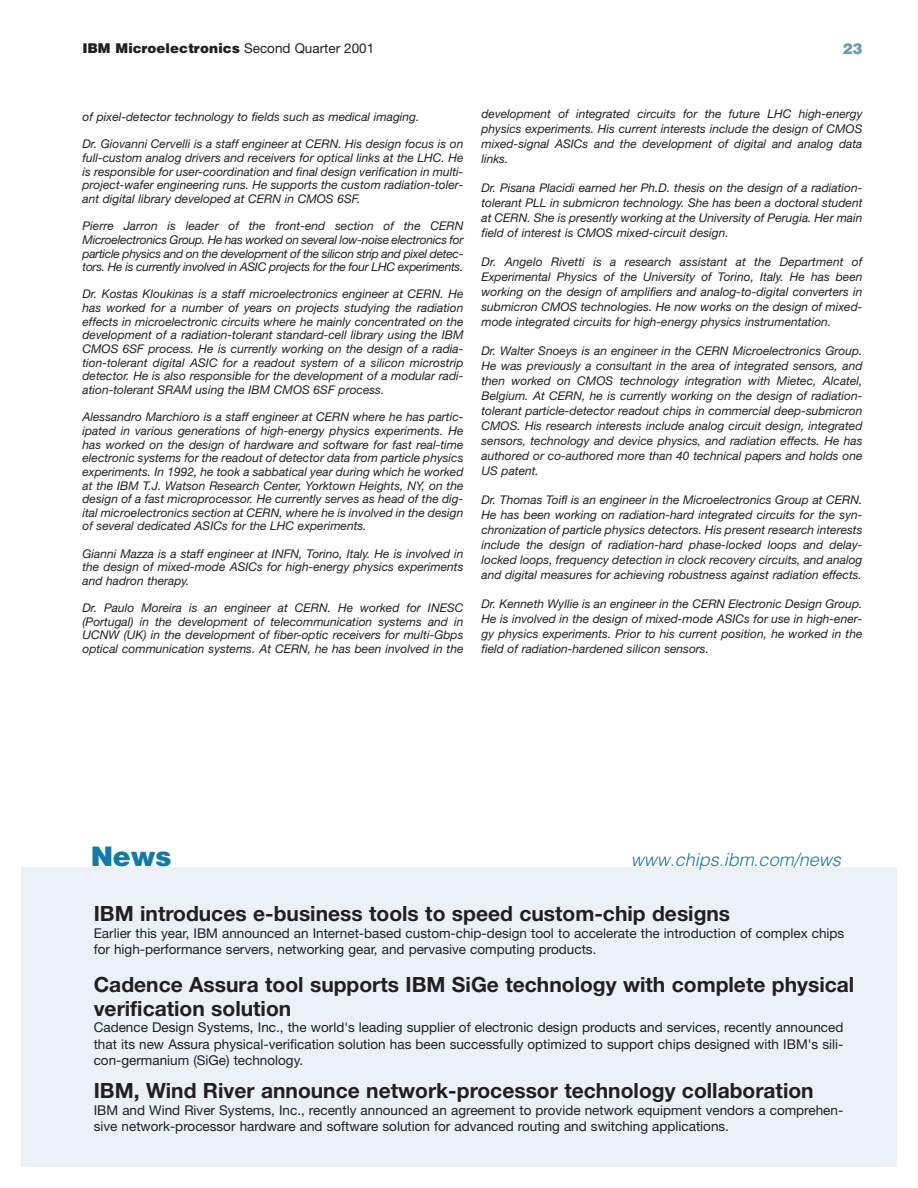
<style>
.page{position:relative;width:918px;height:1188px;background:#fff}
.page>*{position:absolute;margin:0;border:0;box-sizing:border-box;transform-origin:0 0}
.t1{font:900 27px "IBM Helvetica";color:#107aa8}
.t2{font:700 21px/24px "Helvetica Neue";color:#231f20}
.t3{font:italic 300 18px "IBM Helvetica";color:#107aa8}
.t4{font:900 15px "IBM Helvetica";color:#659bc1}
.t5{font:13.5px/16.5px "Helvetica Neue";color:#231f20}
.t6{font:900 13.5px "IBM Helvetica";color:#231f20}
.t7{font:italic 12px/13.6px "Helvetica Neue";color:#231f20;text-align:justify}
.s1{font-family:"Helvetica Neue";font-weight:400}
</style>
<div class="page">
<div style="left:21px;top:867px;width:876px;height:300px;background:#ebf1f7"></div>
<p class="t6" style="left:82px;top:43px;width:293px">IBM Microelectronics <span class="s1">Second Quarter 2001</span></p>
<p class="t4" style="left:842px;top:44px;width:22px">23</p>
<p class="t7" style="left:82px;top:111px;width:339px">of pixel-detector technology to fields such as medical imaging.</p>
<p class="t7" style="left:82px;top:139px;width:383px">Dr. Giovanni Cervelli is a staff engineer at CERN. His design focus is on full-custom analog drivers and receivers for optical links at the LHC. He is responsible for user-coordination and final design verification in multi&shy;project-wafer engineering runs. He supports the custom radiation-toler&shy;ant digital library developed at CERN in CMOS 6SF.</p>
<p class="t7" style="left:82px;top:220px;width:382px">Pierre Jarron is leader of the front-end section of the CERN Microelectronics Group. He has worked on several low-noise electronics for particle physics and on the development of the silicon strip and pixel detec&shy;tors. He is currently involved in ASIC projects for the four LHC experiments.</p>
<p class="t7" style="left:82px;top:288px;width:383px">Dr. Kostas Kloukinas is a staff microelectronics engineer at CERN. He has worked for a number of years on projects studying the radiation effects in microelectronic circuits where he mainly concentrated on the development of a radiation-tolerant standard-cell library using the IBM CMOS 6SF process. He is currently working on the design of a radia&shy;tion-tolerant digital ASIC for a readout system of a silicon microstrip detector. He is also responsible for the development of a modular radi&shy;ation-tolerant SRAM using the IBM CMOS 6SF process.</p>
<p class="t7" style="left:82px;top:411px;width:383px">Alessandro Marchioro is a staff engineer at CERN where he has partic&shy;ipated in various generations of high-energy physics experiments. He has worked on the design of hardware and software for fast real-time electronic systems for the readout of detector data from particle physics experiments. In 1992, he took a sabbatical year during which he worked at the IBM T.J. Watson Research Center, Yorktown Heights, NY, on the design of a fast microprocessor. He currently serves as head of the dig&shy;ital microelectronics section at CERN, where he is involved in the design of several dedicated ASICs for the LHC experiments.</p>
<p class="t7" style="left:82px;top:548px;width:383px">Gianni Mazza is a staff engineer at INFN, Torino, Italy. He is involved in the design of mixed-mode ASICs for high-energy physics experiments and hadron therapy.</p>
<p class="t7" style="left:82px;top:602px;width:383px">Dr. Paulo Moreira is an engineer at CERN. He worked for INESC (Portugal) in the development of telecommunication systems and in UCNW (UK) in the development of fiber-optic receivers for multi-Gbps optical communication systems. At CERN, he has been involved in the</p>
<p class="t7" style="left:482px;top:107px;width:383px;line-height:15.1px">development of integrated circuits for the future LHC high-energy physics experiments. His current interests include the design of CMOS mixed-signal ASICs and the development of digital and analog data links.</p>
<p class="t7" style="left:482px;top:181px;width:383px;line-height:15.1px">Dr. Pisana Placidi earned her Ph.D. thesis on the design of a radiation&shy;tolerant PLL in submicron technology. She has been a doctoral student at CERN. She is presently working at the University of Perugia. Her main field of interest is CMOS mixed-circuit design.</p>
<p class="t7" style="left:482px;top:255px;width:382px;line-height:15.1px">Dr. Angelo Rivetti is a research assistant at the Department of Experimental Physics of the University of Torino, Italy. He has been working on the design of amplifiers and analog-to-digital converters in submicron CMOS technologies. He now works on the design of mixed&shy;mode integrated circuits for high-energy physics instrumentation.</p>
<p class="t7" style="left:482px;top:344px;width:383px;line-height:15.1px">Dr. Walter Snoeys is an engineer in the CERN Microelectronics Group.<br>He was previously a consultant in the area of integrated sensors, and then worked on CMOS technology integration with Mietec, Alcatel, Belgium. At CERN, he is currently working on the design of radiation&shy;tolerant particle-detector readout chips in commercial deep-submicron CMOS. His research interests include analog circuit design, integrated sensors, technology and device physics, and radiation effects. He has authored or co-authored more than 40 technical papers and holds one US patent.</p>
<p class="t7" style="left:482px;top:493px;width:383px;line-height:15.1px">Dr. Thomas Toifl is an engineer in the Microelectronics Group at CERN.<br>He has been working on radiation-hard integrated circuits for the syn&shy;chronization of particle physics detectors. His present research interests include the design of radiation-hard phase-locked loops and delay&shy;locked loops, frequency detection in clock recovery circuits, and analog and digital measures for achieving robustness against radiation effects.</p>
<p class="t7" style="left:482px;top:597px;width:383px;line-height:15.1px">Dr. Kenneth Wyllie is an engineer in the CERN Electronic Design Group.<br>He is involved in the design of mixed-mode ASICs for use in high-ener&shy;gy physics experiments. Prior to his current position, he worked in the field of radiation-hardened silicon sensors.</p>
<h1 class="t1" style="left:91px;top:846px;width:82px">News</h1>
<h3 class="t3" style="left:631px;top:853px;width:215px">www.chips.ibm.com/news</h3>
<h2 class="t2" style="left:94px;top:904px;width:638px">IBM introduces e-business tools to speed custom-chip designs</h2>
<p class="t5" style="left:94px;top:926px;width:752px">Earlier this year, IBM announced an Internet-based custom-chip-design tool to accelerate the introduction of complex chips for high-performance servers, networking gear, and pervasive computing products.</p>
<h2 class="t2" style="left:94px;top:974px;width:762px">Cadence Assura tool supports IBM SiGe technology with complete physical verification solution</h2>
<p class="t5" style="left:94px;top:1020px;width:751px;text-align:justify">Cadence Design Systems, Inc., the world's leading supplier of electronic design products and services, recently announced that its new Assura physical-verification solution has been successfully optimized to support chips designed with IBM's sili&shy;con-germanium (SiGe) technology.</p>
<h2 class="t2" style="left:94px;top:1081px;width:721px">IBM, Wind River announce network-processor technology collaboration</h2>
<p class="t5" style="left:94px;top:1103px;width:751px">IBM and Wind River Systems, Inc., recently announced an agreement to provide network equipment vendors a comprehen&shy;sive network-processor hardware and software solution for advanced routing and switching applications.</p>
</div>
